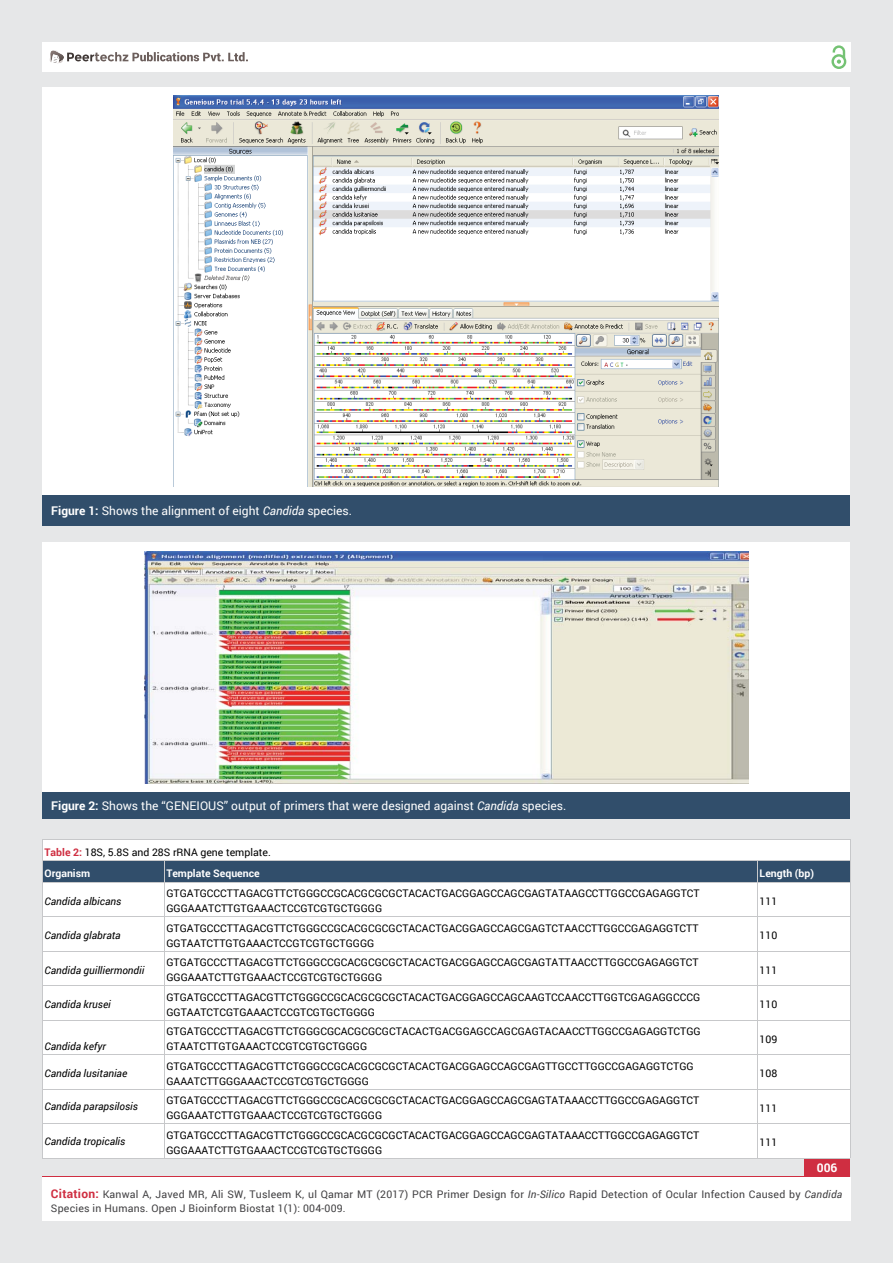
<style>
.page{position:relative;width:893px;height:1263px;background:#e6e7e8}
.page>*{position:absolute;margin:0;border:0;box-sizing:border-box;transform-origin:0 0}
.t1{font:12px "Roboto";color:#fff}
.t2{font:700 12px "Roboto";color:#fff}
.t3{font:10.5px/15px "Roboto";color:#000}
.t4{font:10.5px/13.5px "Roboto";letter-spacing:.02em;color:#414042}
.t5{font:italic 10.5px "Roboto";color:#000}
.t6{font:700 10.5px "Roboto";color:#fff}
.s1{font-weight:700}
.s2{font-style:italic}
.s3{font-weight:700;color:#cf2e41}
.s4{font-weight:700;color:#fff}
.s5{font-weight:700;font-size:12px;color:#cf2e41}
</style>
<div class="page">
<div style="left:42px;top:43px;width:808px;height:29px;background:#fff"></div>
<div style="left:831px;top:54px;width:15px;height:15px;border:2px solid #74c273;border-radius:50%"></div>
<svg style="left:831px;top:45px;width:15px;height:19px"></svg>
<div style="left:804px;top:1156px;width:46px;height:43px;background:#cf2e41"></div>
<svg style="left:49px;top:50px;width:199px;height:14px"></svg>
<div style="left:42px;top:1177px;width:809px;height:43px;background:#fff"></div>
<div style="left:42px;top:87px;width:808px;height:409px;background:#fff"></div>
<div style="left:42px;top:496px;width:808px;height:30px;background:#314e6b"></div>
<img style="left:174px;top:95px;width:545px;height:392px">
<div style="left:42px;top:542px;width:808px;height:250px;background:#fff"></div>
<div style="left:42px;top:792px;width:808px;height:27px;background:#314e6b"></div>
<img style="left:145px;top:551px;width:603px;height:233px">
<div style="left:43px;top:841px;width:807px;height:317px;background:#fff"></div>
<hr style="left:42px;top:840px;width:122px;height:1px;background:#c7c8ca">
<hr style="left:164px;top:840px;width:686px;height:1px;background:#c7c8ca">
<hr style="left:42px;top:861px;width:122px;height:1px;background:#c7c8ca">
<div style="left:43px;top:861px;width:807px;height:21px;background:#314e6b"></div>
<hr style="left:42px;top:882px;width:122px;height:1px;background:#c7c8ca">
<hr style="left:164px;top:882px;width:593px;height:1px;background:#c7c8ca">
<hr style="left:164px;top:882px;width:1px;height:35px;background:#c7c8ca">
<hr style="left:757px;top:882px;width:93px;height:1px;background:#c7c8ca">
<hr style="left:757px;top:882px;width:1px;height:35px;background:#c7c8ca">
<hr style="left:42px;top:917px;width:122px;height:1px;background:#c7c8ca">
<hr style="left:164px;top:917px;width:593px;height:1px;background:#c7c8ca">
<hr style="left:164px;top:917px;width:1px;height:34px;background:#c7c8ca">
<hr style="left:757px;top:917px;width:93px;height:1px;background:#c7c8ca">
<hr style="left:757px;top:917px;width:1px;height:34px;background:#c7c8ca">
<hr style="left:42px;top:951px;width:122px;height:1px;background:#c7c8ca">
<hr style="left:164px;top:951px;width:593px;height:1px;background:#c7c8ca">
<hr style="left:164px;top:951px;width:1px;height:35px;background:#c7c8ca">
<hr style="left:757px;top:951px;width:93px;height:1px;background:#c7c8ca">
<hr style="left:757px;top:951px;width:1px;height:35px;background:#c7c8ca">
<hr style="left:164px;top:986px;width:1px;height:34px;background:#c7c8ca">
<hr style="left:757px;top:986px;width:1px;height:34px;background:#c7c8ca">
<hr style="left:164px;top:1020px;width:1px;height:35px;background:#c7c8ca">
<hr style="left:757px;top:1020px;width:1px;height:35px;background:#c7c8ca">
<hr style="left:42px;top:1055px;width:122px;height:1px;background:#c7c8ca">
<hr style="left:164px;top:1055px;width:593px;height:1px;background:#c7c8ca">
<hr style="left:164px;top:1055px;width:1px;height:34px;background:#c7c8ca">
<hr style="left:757px;top:1055px;width:93px;height:1px;background:#c7c8ca">
<hr style="left:757px;top:1055px;width:1px;height:34px;background:#c7c8ca">
<hr style="left:42px;top:1089px;width:122px;height:1px;background:#c7c8ca">
<hr style="left:164px;top:1089px;width:593px;height:1px;background:#c7c8ca">
<hr style="left:164px;top:1089px;width:1px;height:35px;background:#c7c8ca">
<hr style="left:757px;top:1089px;width:93px;height:1px;background:#c7c8ca">
<hr style="left:757px;top:1089px;width:1px;height:35px;background:#c7c8ca">
<hr style="left:42px;top:1124px;width:122px;height:1px;background:#c7c8ca">
<hr style="left:164px;top:1124px;width:593px;height:1px;background:#c7c8ca">
<hr style="left:164px;top:1124px;width:1px;height:34px;background:#c7c8ca">
<hr style="left:757px;top:1124px;width:93px;height:1px;background:#c7c8ca">
<hr style="left:757px;top:1124px;width:1px;height:34px;background:#c7c8ca">
<p class="t1" style="left:51px;top:503px;width:302px"><span class="s1">Figure 1:</span> Shows the alignment of eight <span class="s2">Candida</span> species.</p>
<p class="t1" style="left:51px;top:797px;width:517px"><span class="s1">Figure 2:</span> Shows the “GENEIOUS” output of primers that were designed against <span class="s2">Candida</span> species.</p>
<p class="t3" style="left:45px;top:841px;width:228px;line-height:21.3px"><span class="s3">Table 2:</span> 18S, 5.8S and 28S rRNA gene template.<br><span class="s4">Organism</span></p>
<p class="t6" style="left:166px;top:866px;width:95px">Template Sequence</p>
<p class="t6" style="left:760px;top:866px;width:56px">Length (bp)</p>
<p class="t5" style="left:45px;top:894px;width:78px">Candida albicans</p>
<p class="t3" style="left:166px;top:886px;width:535px">GTGATGCCCTTAGACGTTCTGGGCCGCACGCGCGCTACACTGACGGAGCCAGCGAGTATAAGCCTTGGCCGAGAGGTCT<br>GGGAAATCTTGTGAAACTCCGTCGTGCTGGGG</p>
<p class="t3" style="left:760px;top:893px;width:19px">111</p>
<p class="t5" style="left:45px;top:928px;width:78px">Candida glabrata</p>
<p class="t3" style="left:166px;top:920px;width:534px">GTGATGCCCTTAGACGTTCTGGGCCGCACGCGCGCTACACTGACGGAGCCAGCGAGTCTAACCTTGGCCGAGAGGTCTT<br>GGTAATCTTGTGAAACTCCGTCGTGCTGGGG</p>
<p class="t3" style="left:760px;top:928px;width:19px">110</p>
<p class="t5" style="left:45px;top:963px;width:101px">Candida guilliermondii</p>
<p class="t3" style="left:166px;top:955px;width:534px">GTGATGCCCTTAGACGTTCTGGGCCGCACGCGCGCTACACTGACGGAGCCAGCGAGTATTAACCTTGGCCGAGAGGTCT<br>GGGAAATCTTGTGAAACTCCGTCGTGCTGGGG</p>
<p class="t3" style="left:760px;top:962px;width:19px">111</p>
<p class="t5" style="left:45px;top:997px;width:68px">Candida krusei</p>
<p class="t3" style="left:166px;top:989px;width:535px">GTGATGCCCTTAGACGTTCTGGGCCGCACGCGCGCTACACTGACGGAGCCAGCAAGTCCAACCTTGGTCGAGAGGCCCG<br>GGTAATCTCGTGAAACTCCGTCGTGCTGGGG</p>
<p class="t3" style="left:760px;top:997px;width:19px">110</p>
<p class="t5" style="left:45px;top:1039px;width:63px">Candida kefyr</p>
<p class="t3" style="left:166px;top:1024px;width:536px">GTGATGCCCTTAGACGTTCTGGGCGCACGCGCGCTACACTGACGGAGCCAGCGAGTACAACCTTGGCCGAGAGGTCTGG<br>GTAATCTTGTGAAACTCCGTCGTGCTGGGG</p>
<p class="t3" style="left:760px;top:1031px;width:19px">109</p>
<p class="t5" style="left:45px;top:1066px;width:84px">Candida lusitaniae</p>
<p class="t3" style="left:166px;top:1058px;width:529px">GTGATGCCCTTAGACGTTCTGGGCCGCACGCGCGCTACACTGACGGAGCCAGCGAGTTGCCTTGGCCGAGAGGTCTGG<br>GAAATCTTGGGAAACTCCGTCGTGCTGGGG</p>
<p class="t3" style="left:760px;top:1066px;width:19px">108</p>
<p class="t5" style="left:45px;top:1099px;width:95px">Candida parapsilosis</p>
<p class="t3" style="left:166px;top:1093px;width:534px">GTGATGCCCTTAGACGTTCTGGGCCGCACGCGCGCTACACTGACGGAGCCAGCGAGTATAAACCTTGGCCGAGAGGTCT<br>GGGAAATCTTGTGAAACTCCGTCGTGCTGGGG</p>
<p class="t3" style="left:760px;top:1100px;width:19px">111</p>
<p class="t5" style="left:45px;top:1134px;width:82px">Candida tropicalis</p>
<p class="t3" style="left:166px;top:1127px;width:534px">GTGATGCCCTTAGACGTTCTGGGCCGCACGCGCGCTACACTGACGGAGCCAGCGAGTATAAACCTTGGCCGAGAGGTCT<br>GGGAAATCTTGTGAAACTCCGTCGTGCTGGGG</p>
<p class="t3" style="left:760px;top:1135px;width:19px">111</p>
<p class="t2" style="left:817px;top:1159px;width:22px">006</p>
<p class="t4" style="left:51px;top:1188px;width:793px"><span class="s5">Citation:</span> Kanwal A, Javed MR, Ali SW, Tusleem K, ul Qamar MT (2017) PCR Primer Design for <span class="s2">In-Silico</span> Rapid Detection of Ocular Infection Caused by <span class="s2">Candida<br></span>Species in Humans. Open J Bioinform Biostat 1(1): 004-009.</p>
</div>
